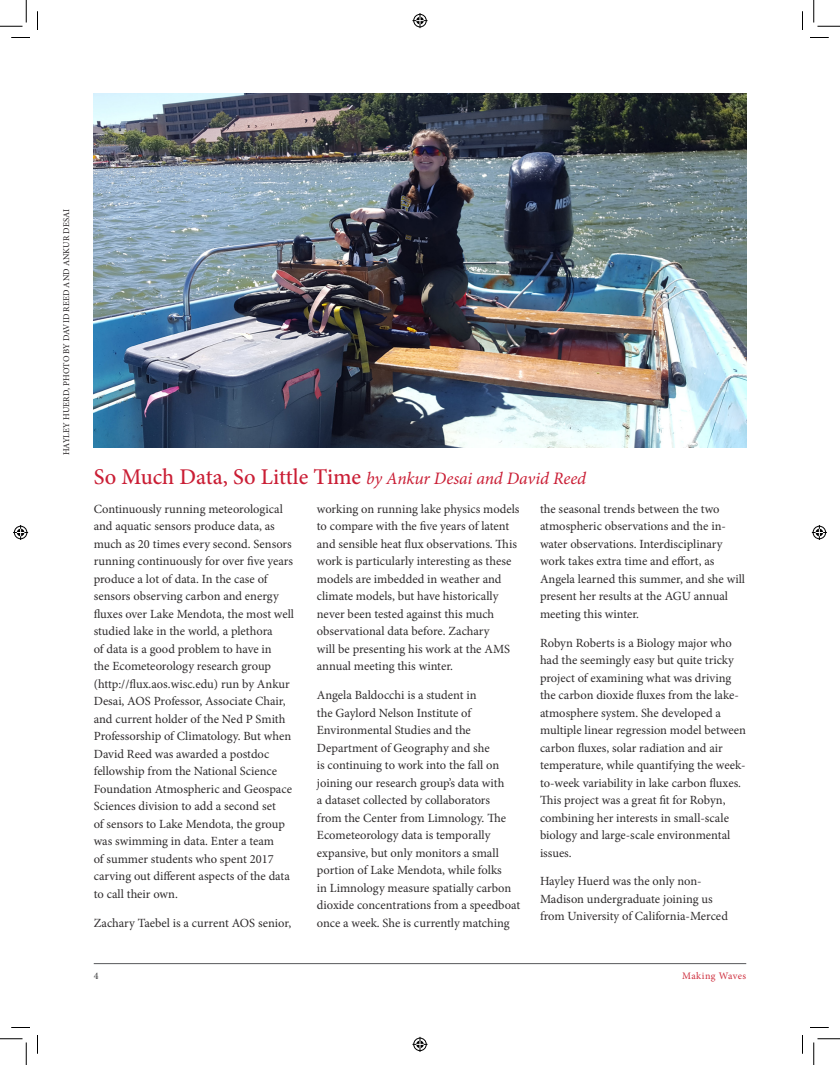
<style>
.page{position:relative;width:840px;height:1065px;background:#fff}
.page>*{position:absolute;margin:0;border:0;box-sizing:border-box;transform-origin:0 0}
.BodyText{font:italic 17.5px "Minion Pro";letter-spacing:-.005em;color:#ca1e35}
.BodyText-2{font:12.5px/17.5px "Minion Pro";color:#2e2b2c}
.t1{font:10px "Minion Pro";letter-spacing:.04em;color:#ce2e3d}
.t2{font:10px "Minion Pro";color:#383839}
.Image_Credit{font:8.75px "Minion Pro";letter-spacing:.01em;color:#231f20}
.s1{font-weight:500;font-style:normal;font-size:22.5px}
</style>
<div class="page">
<hr style="left:94px;top:963px;width:652px;height:1px;background:#57585a">
<img style="left:94px;top:94px;width:652px;height:354px">
<svg style="left:11px;top:37px;width:19px;height:1px"></svg>
<svg style="left:810px;top:37px;width:19px;height:1px"></svg>
<svg style="left:11px;top:1027px;width:19px;height:1px"></svg>
<svg style="left:810px;top:1027px;width:19px;height:1px"></svg>
<svg style="left:37px;top:11px;width:1px;height:19px"></svg>
<svg style="left:37px;top:1035px;width:1px;height:19px"></svg>
<svg style="left:802px;top:11px;width:1px;height:19px"></svg>
<svg style="left:802px;top:1035px;width:1px;height:19px"></svg>
<svg style="left:0;top:0;width:27px;height:27px"></svg>
<svg style="left:0;top:1039px;width:27px;height:26px"></svg>
<svg style="left:814px;top:0;width:26px;height:27px"></svg>
<svg style="left:814px;top:1039px;width:26px;height:26px"></svg>
<svg style="left:412px;top:13px;width:16px;height:15px"></svg>
<svg style="left:412px;top:1037px;width:16px;height:15px"></svg>
<svg style="left:13px;top:525px;width:15px;height:15px"></svg>
<svg style="left:812px;top:525px;width:15px;height:15px"></svg>
<p class="Image_Credit" style="left:60px;top:455px;width:248px;rotate:-90deg">HAYLEY HUERD, PHOTO BY DAVID REED AND ANKUR DESAI</p>
<p class="BodyText" style="left:94px;top:467px;width:494px"><span class="s1">So Much Data, So Little Time</span> by Ankur Desai and David Reed</p>
<p class="BodyText-2" style="left:94px;top:500px;width:202px">Continuously running meteorological and aquatic sensors produce data, as much as 20 times every second. Sensors running continuously for over five years produce a lot of data. In the case of sensors observing carbon and energy fluxes over Lake Mendota, the most well studied lake in the world, a plethora<br>of data is a good problem to have in<br>the Ecometeorology research group (http://flux.aos.wisc.edu) run by Ankur Desai, AOS Professor, Associate Chair, and current holder of the Ned P Smith Professorship of Climatology. But when David Reed was awarded a postdoc fellowship from the National Science Foundation Atmospheric and Geospace Sciences division to add a second set<br>of sensors to Lake Mendota, the group was swimming in data. Enter a team<br>of summer students who spent 2017 carving out different aspects of the data to call their own.</p>
<p class="BodyText-2" style="left:94px;top:914px;width:199px">Zachary Taebel is a current AOS senior,</p>
<p class="BodyText-2" style="left:317px;top:500px;width:204px">working on running lake physics models to compare with the five years of latent and sensible heat flux observations. This work is particularly interesting as these models are imbedded in weather and climate models, but have historically never been tested against this much observational data before. Zachary<br>will be presenting his work at the AMS annual meeting this winter.</p>
<p class="BodyText-2" style="left:317px;top:686px;width:205px">Angela Baldocchi is a student in<br>the Gaylord Nelson Institute of Environmental Studies and the Department of Geography and she<br>is continuing to work into the fall on joining our research group’s data with<br>a dataset collected by collaborators<br>from the Center from Limnology. The Ecometeorology data is temporally expansive, but only monitors a small portion of Lake Mendota, while folks<br>in Limnology measure spatially carbon dioxide concentrations from a speedboat once a week. She is currently matching</p>
<p class="BodyText-2" style="left:540px;top:500px;width:207px">the seasonal trends between the two atmospheric observations and the in&shy;water observations. Interdisciplinary work takes extra time and effort, as Angela learned this summer, and she will present her results at the AGU annual meeting this winter.</p>
<p class="BodyText-2" style="left:540px;top:634px;width:208px">Robyn Roberts is a Biology major who had the seemingly easy but quite tricky project of examining what was driving the carbon dioxide fluxes from the lake&shy;atmosphere system. She developed a multiple linear regression model between carbon fluxes, solar radiation and air temperature, while quantifying the week&shy;to-week variability in lake carbon fluxes.<br>This project was a great fit for Robyn, combining her interests in small-scale biology and large-scale environmental issues.</p>
<p class="BodyText-2" style="left:540px;top:873px;width:189px">Hayley Huerd was the only non-<br>Madison undergraduate joining us from University of California-Merced</p>
<p class="t2" style="left:94px;top:969px;width:6px">4</p>
<p class="t1" style="left:682px;top:969px;width:66px">Making Waves</p>
</div>
